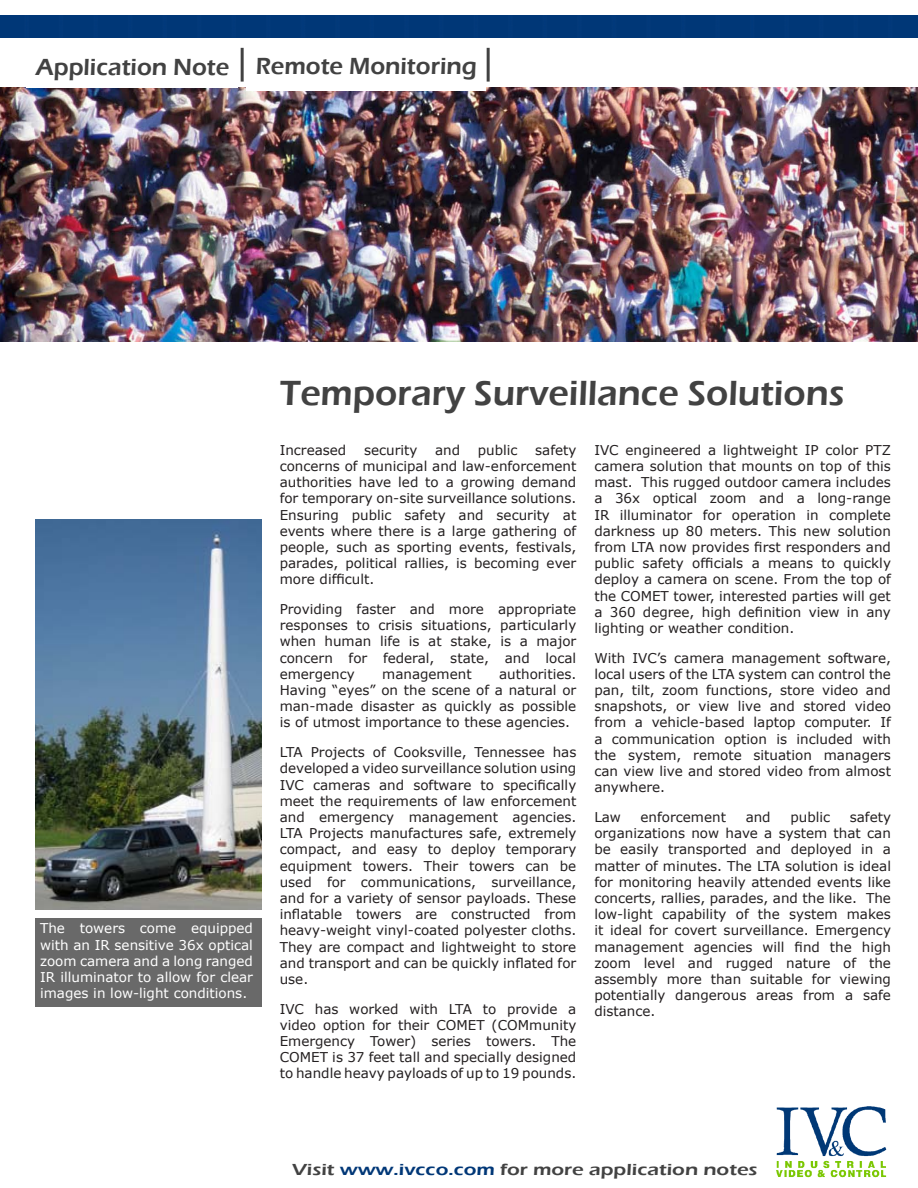
<style>
.page{position:relative;width:918px;height:1188px;background:#fff}
.page>*{position:absolute;margin:0;border:0;box-sizing:border-box;transform-origin:0 0}
.t1{font:600 36px "Eras ITC";color:#424242}
.t2{font:600 24px "Eras ITC";color:#424242}
.t3{font:600 16.5px "Eras ITC";color:#424242;scale:1.25 1}
.t4{font:13.5px/16.2px "Verdana";color:#231f20;text-align:justify}
.t5{font:13.5px/16.2px "Verdana";color:#fff;text-align:justify}
.s1{color:#003777}
</style>
<div class="page">
<img style="left:0;top:88px;width:918px;height:253px">
<img style="left:35px;top:520px;width:227px;height:390px">
<div style="left:247px;top:42px;width:239px;height:49px;background:#fff"></div>
<img style="left:776px;top:1106px;width:111px;height:72px">
<div style="left:0;top:16px;width:918px;height:22px;background:#003777"></div>
<div style="left:35px;top:918px;width:227px;height:89px;background:#636363"></div>
<hr style="left:241px;top:48px;width:3px;height:34px;background:#424242">
<hr style="left:487px;top:48px;width:3px;height:34px;background:#424242">
<p class="t2" style="left:36px;top:54px;width:195px">Application Note</p>
<p class="t2" style="left:256px;top:53px;width:223px">Remote Monitoring</p>
<p class="t5" style="left:40px;top:920px;width:214px">The towers come equipped with an IR sensitive 36x optical zoom camera and a long ranged IR illuminator to allow for clear images in low-light conditions.</p>
<p class="t1" style="left:280px;top:373px;width:566px">Temporary Surveillance Solutions</p>
<p class="t4" style="left:280px;top:442px;width:298px;text-indent:255px">safety concerns of municipal and law-enforcement authorities have led to a growing demand for temporary on-site surveillance solutions.<br>Ensuring public safety and security at events where there is a large gathering of people, such as sporting events, festivals, parades, political rallies, is becoming ever more difficult.</p>
<p class="t4" style="left:280px;top:601px;width:298px">Providing faster and more appropriate responses to crisis situations, particularly when human life is at stake, is a major concern for federal, state, and local emergency</p>
<p class="t4" style="left:280px;top:442px;width:68px">Increased</p>
<p class="t4" style="left:364px;top:442px;width:55px">security</p>
<p class="t4" style="left:435px;top:442px;width:27px">and</p>
<p class="t4" style="left:478px;top:442px;width:41px">public</p>
<p class="t4" style="left:280px;top:666px;width:298px;text-indent:219px">authorities.<br>Having “eyes” on the scene of a natural or man-made disaster as quickly as possible is of utmost importance to these agencies.</p>
<p class="t4" style="left:280px;top:744px;width:298px">LTA Projects of Cooksville, Tennessee has developed a video surveillance solution using IVC cameras and software to specifically meet the requirements of law enforcement and emergency management agencies.<br>LTA Projects manufactures safe, extremely compact, and easy to deploy temporary equipment towers. Their towers can be used for communications, surveillance, and for a variety of sensor payloads. These inflatable towers are constructed from heavy-weight vinyl-coated polyester cloths.<br>They are compact and lightweight to store and transport and can be quickly inflated for use.</p>
<p class="t4" style="left:280px;top:1000px;width:298px">IVC has worked with LTA to provide a video option for their COMET (COMmunity Emergency Tower) series towers. The COMET is 37 feet tall and specially designed to handle heavy payloads of up to 19 pounds.</p>
<p class="t4" style="left:382px;top:666px;width:91px">management</p>
<p class="t4" style="left:594px;top:442px;width:298px">IVC engineered a lightweight IP color PTZ camera solution that mounts on top of this mast. This rugged outdoor camera includes a 36x optical zoom and a long-range IR illuminator for operation in complete darkness up 80 meters. This new solution from LTA now provides first responders and public safety officials a means to quickly deploy a camera on scene. From the top of the COMET tower, interested parties will get a 360 degree, high definition view in any lighting or weather condition.</p>
<p class="t4" style="left:594px;top:649px;width:298px">With IVC’s camera management software, local users of the LTA system can control the pan, tilt, zoom functions, store video and snapshots, or view live and stored video from a vehicle-based laptop computer. If a communication option is included with the system, remote situation managers can view live and stored video from almost anywhere.</p>
<p class="t4" style="left:594px;top:809px;width:28px">Law</p>
<p class="t4" style="left:641px;top:809px;width:87px">enforcement</p>
<p class="t4" style="left:746px;top:809px;width:27px">and</p>
<p class="t4" style="left:790px;top:809px;width:41px">public</p>
<p class="t4" style="left:594px;top:809px;width:298px;text-indent:255px">safety organizations now have a system that can be easily transported and deployed in a matter of minutes. The LTA solution is ideal for monitoring heavily attended events like concerts, rallies, parades, and the like. The low-light capability of the system makes it ideal for covert surveillance. Emergency management agencies will find the high zoom level and rugged nature of the assembly more than suitable for viewing potentially dangerous areas from a safe distance.</p>
<p class="t3" style="left:292px;top:1160px;width:374px">Visit <span class="s1">www.ivcco.com</span> for more application notes</p>
</div>
